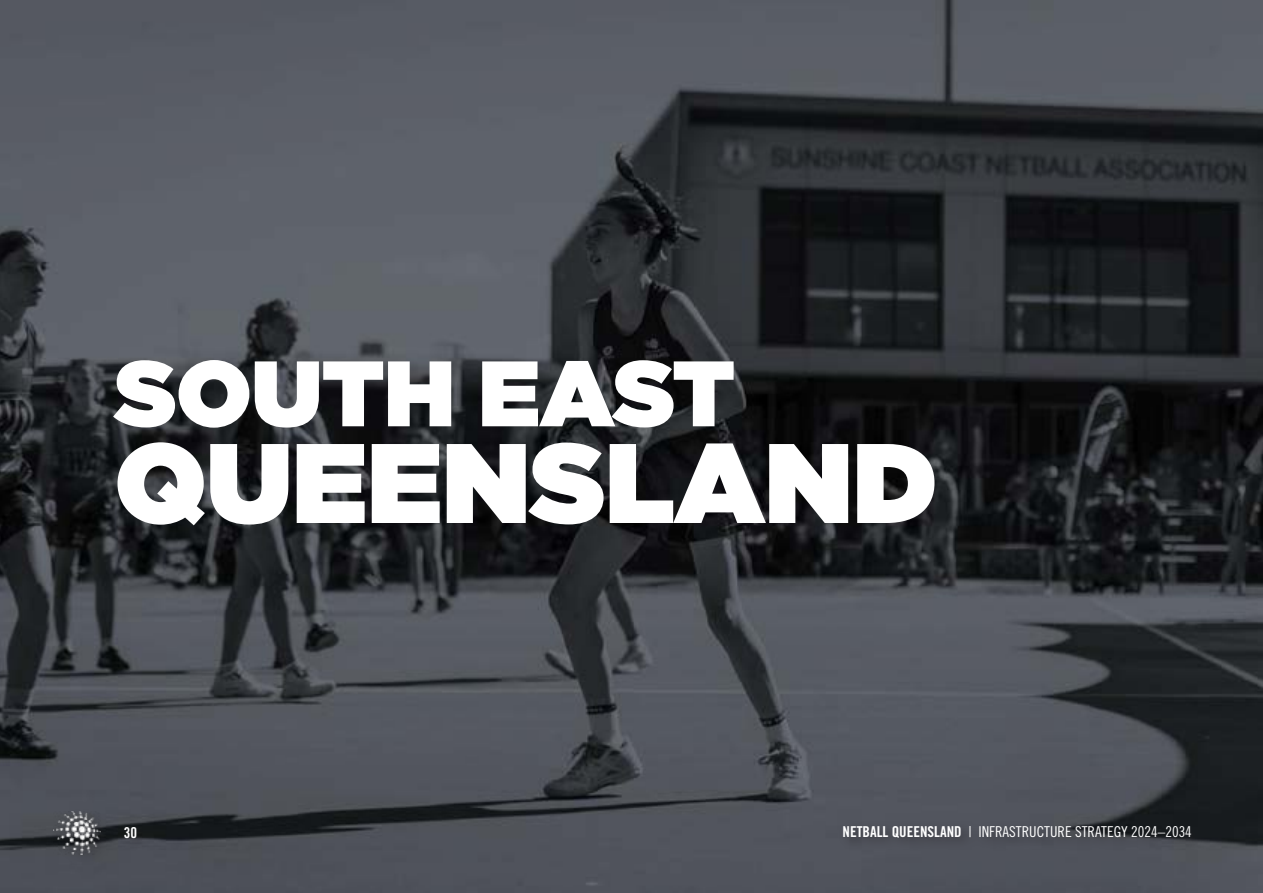
<style>
.page{position:relative;width:1263px;height:893px;background:#fff}
.page>*{position:absolute;margin:0;border:0;box-sizing:border-box;transform-origin:0 0}
.t1{font:112.8px "Gotham Ultra";color:#fff}
.t2{font:92.7px "Gotham Ultra";color:#fff}
.t3{font:15px "Trade Gothic LT Std Cn 18";color:#fff}
.t4{font:15px "Trade Gothic LT Std Bd Cn 20";color:#fff}
.s1{font-family:"Trade Gothic LT Std Bd Cn 20"}
</style>
<div class="page">
<img style="left:0;top:0;width:1263px;height:893px">
<div style="left:839px;top:820px;width:364px;height:30px;background:#231e21;opacity:.4"></div>
<div style="left:49px;top:806px;width:64px;height:62px;background:#231e21;opacity:.4"></div>
<img style="left:53px;top:811px;width:48px;height:43px">
<div style="left:120px;top:821px;width:31px;height:30px;background:#231e21;opacity:.4"></div>
<h2 class="t2" style="left:115px;top:340px;width:621px">SOUTH EAST</h2>
<h1 class="t1" style="left:115px;top:418px;width:824px">QUEENSLAND</h1>
<p class="t4" style="left:124px;top:824px;width:15px">30</p>
<p class="t3" style="left:843px;top:823px;width:351px"><span class="s1">NETBALL QUEENSLAND</span> | INFRASTRUCTURE STRATEGY 2024–2034</p>
</div>
